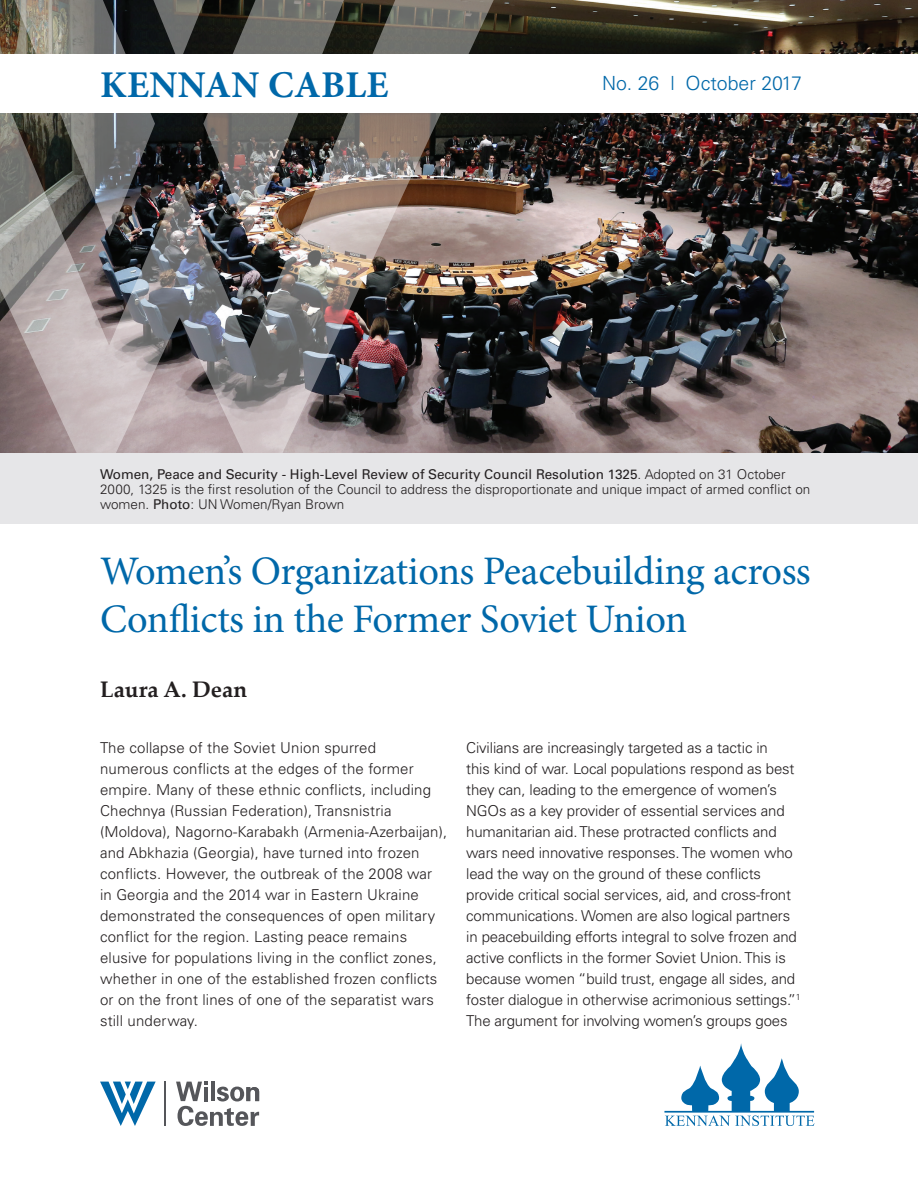
<style>
.page{position:relative;width:918px;height:1188px;background:#fff}
.page>*{position:absolute;margin:0;border:0;box-sizing:border-box;transform-origin:0 0}
.t1{font:40.5px/48.6px "Minion Pro";letter-spacing:-.01em;color:#0068a9}
.t2{font:700 37.8px "Minion Pro";letter-spacing:.01em;color:#0068a9}
.t3{font:700 22.5px "Palatino Linotype";color:#231f20}
.t4{font:300 19.5px "Univers LT Std";color:#0068a9}
.t5{font:300 15px/21px "Univers LT Std";letter-spacing:-.01em;color:#231f20}
.t6{font:300 15px/21px "Univers LT Std";letter-spacing:.01em;color:#231f20}
.t7{font:300 13.5px/15px "Univers LT Std";color:#231f20}
.s1{font-weight:400}
</style>
<div class="page">
<img style="left:506px;top:0;width:412px;height:454px">
<img style="left:0;top:0;width:506px;height:454px">
<img style="left:4px;top:0;width:351px;height:236px">
<svg style="left:664px;top:1043px;width:151px;height:83px"></svg>
<div style="left:0;top:54px;width:918px;height:59px;background:#fff"></div>
<div style="left:0;top:454px;width:918px;height:70px;background:#e6e6e8"></div>
<hr style="left:164px;top:1082px;width:2px;height:44px;background:#55565a">
<svg style="left:176px;top:1082px;width:83px;height:44px"></svg>
<svg style="left:100px;top:1082px;width:56px;height:44px"></svg>
<h2 class="t2" style="left:100px;top:58px;width:290px">KENNAN CABLE</h2>
<h3 class="t4" style="left:602px;top:72px;width:201px">No. 26 l October 2017</h3>
<p class="t7" style="left:100px;top:466px;width:712px"><span class="s1">Women, Peace and Security - High-Level Review of Security Council Resolution 1325</span>. Adopted on 31 October<br>2000, 1325 is the first resolution of the Council to address the disproportionate and unique impact of armed conflict on women. <span class="s1">Photo</span>: UN Women/Ryan Brown</p>
<h1 class="t1" style="left:100px;top:546px;width:712px">Women’s Organizations Peacebuilding across<br>Conflicts in the Former Soviet Union</h1>
<h3 class="t3" style="left:100px;top:673px;width:149px">Laura A. Dean</h3>
<p class="t6" style="left:100px;top:738px;width:349px">The collapse of the Soviet Union spurred numerous conflicts at the edges of the former empire. Many of these ethnic conflicts, including Chechnya (Russian Federation), Transnistria (Moldova), Nagorno-Karabakh (Armenia-Azerbaijan), and Abkhazia (Georgia), have turned into frozen conflicts. However, the outbreak of the 2008 war in Georgia and the 2014 war in Eastern Ukraine demonstrated the consequences of open military conflict for the region. Lasting peace remains elusive for populations living in the conflict zones, whether in one of the established frozen conflicts or on the front lines of one of the separatist wars still underway.</p>
<p class="t5" style="left:466px;top:738px;width:336px">Civilians are increasingly targeted as a tactic in<br>this kind of war. Local populations respond as best they can, leading to the emergence of women’s NGOs as a key provider of essential services and humanitarian aid. These protracted conflicts and wars need innovative responses. The women who lead the way on the ground of these conflicts provide critical social services, aid, and cross-front communications. Women are also logical partners in peacebuilding efforts integral to solve frozen and active conflicts in the former Soviet Union. This is because women “build trust, engage all sides, and foster dialogue in otherwise acrimonious settings.”<sup>1<br></sup>The argument for involving women’s groups goes</p>
</div>
